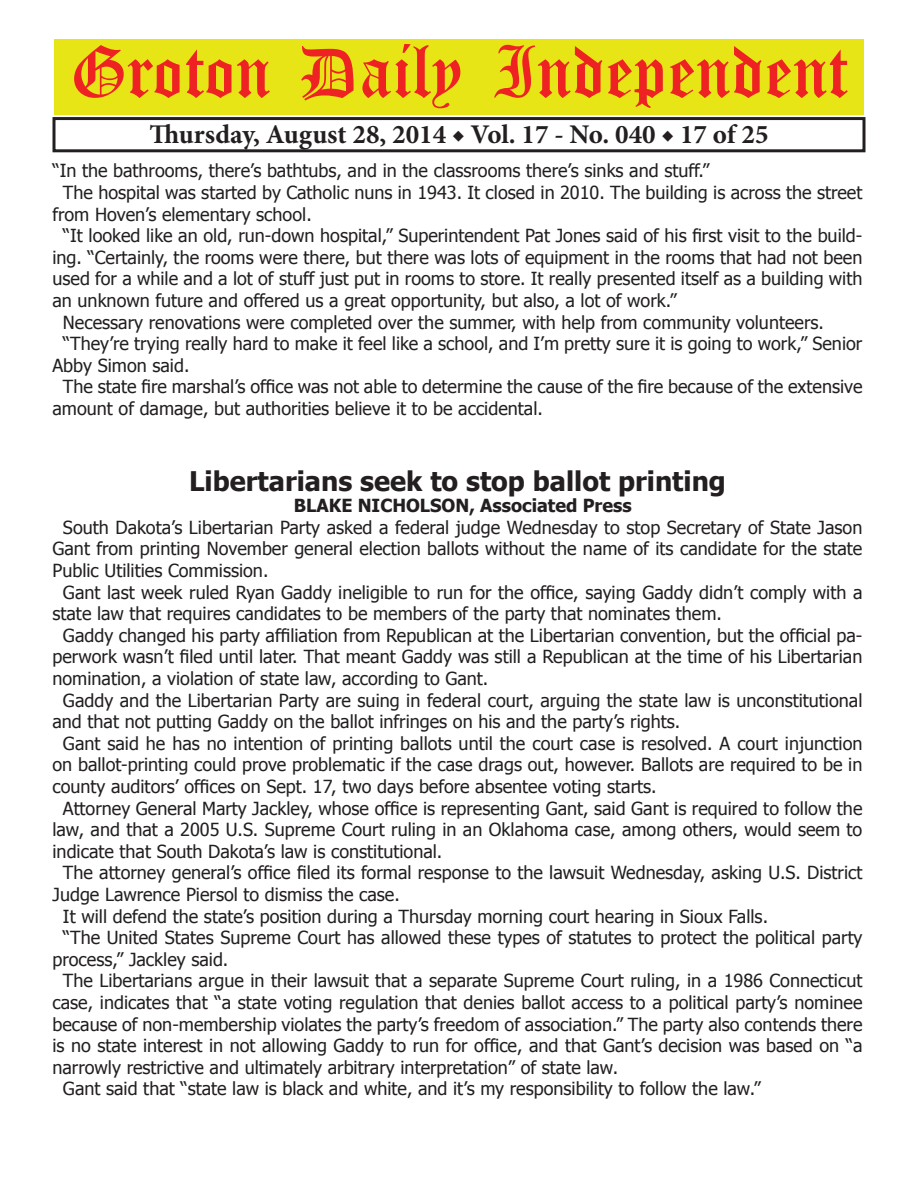
<style>
.page{position:relative;width:918px;height:1188px;background:#fff}
.page>*{position:absolute;margin:0;border:0;box-sizing:border-box;transform-origin:0 0}
.t1{font:54px "Old English Five";color:#ee2123}
.t2{font:700 27px "Minion Pro";color:#231f20}
.t3{font:700 27px "Tahoma";color:#231f20}
.t4{font:18px "Tahoma";color:#231f20}
.t5{font:700 18px "Tahoma";color:#231f20}
</style>
<div class="page">
<div style="left:52px;top:117px;width:814px;height:35px;border:3px solid #231f20"></div>
<div style="left:54px;top:40px;width:810px;height:75px;background:#e7e515"></div>
<h1 class="t1" style="left:70px;top:47px;width:779px">Groton Daily Independent</h1>
<h2 class="t2" style="left:149px;top:116px;width:621px">Thursday, August 28, 2014 ◆ Vol. 17 - No. 040 ◆ 17 of 25</h2>
<p class="t4" style="left:52px;top:159px;width:658px">“In the bathrooms, there’s bathtubs, and in the classrooms there’s sinks and stuff.”</p>
<p class="t4" style="left:63px;top:180px;width:801px">The hospital was started by Catholic nuns in 1943. It closed in 2010. The building is across the street</p>
<p class="t4" style="left:52px;top:202px;width:261px">from Hoven’s elementary school.</p>
<p class="t4" style="left:63px;top:224px;width:801px">“It looked like an old, run-down hospital,” Superintendent Pat Jones said of his first visit to the build-</p>
<p class="t4" style="left:52px;top:245px;width:811px">ing. “Certainly, the rooms were there, but there was lots of equipment in the rooms that had not been</p>
<p class="t4" style="left:52px;top:267px;width:811px">used for a while and a lot of stuff just put in rooms to store. It really presented itself as a building with</p>
<p class="t4" style="left:52px;top:288px;width:626px">an unknown future and offered us a great opportunity, but also, a lot of work.”</p>
<p class="t4" style="left:63px;top:310px;width:763px">Necessary renovations were completed over the summer, with help from community volunteers.</p>
<p class="t4" style="left:63px;top:332px;width:801px">“They’re trying really hard to make it feel like a school, and I’m pretty sure it is going to work,” Senior</p>
<p class="t4" style="left:52px;top:353px;width:138px">Abby Simon said.</p>
<p class="t4" style="left:63px;top:375px;width:801px">The state fire marshal’s office was not able to determine the cause of the fire because of the extensive</p>
<p class="t4" style="left:52px;top:396px;width:492px">amount of damage, but authorities believe it to be accidental.</p>
<h2 class="t3" style="left:189px;top:462px;width:538px">Libertarians seek to stop ballot printing</h2>
<p class="t5" style="left:294px;top:493px;width:339px">BLAKE NICHOLSON, Associated Press</p>
<p class="t4" style="left:63px;top:515px;width:801px">South Dakota’s Libertarian Party asked a federal judge Wednesday to stop Secretary of State Jason</p>
<p class="t4" style="left:53px;top:537px;width:811px">Gant from printing November general election ballots without the name of its candidate for the state</p>
<p class="t4" style="left:53px;top:558px;width:217px">Public Utilities Commission.</p>
<p class="t4" style="left:63px;top:580px;width:801px">Gant last week ruled Ryan Gaddy ineligible to run for the office, saying Gaddy didn’t comply with a</p>
<p class="t4" style="left:53px;top:602px;width:671px">state law that requires candidates to be members of the party that nominates them.</p>
<p class="t4" style="left:63px;top:623px;width:801px">Gaddy changed his party affiliation from Republican at the Libertarian convention, but the official pa-</p>
<p class="t4" style="left:53px;top:645px;width:811px">perwork wasn’t filed until later. That meant Gaddy was still a Republican at the time of his Libertarian</p>
<p class="t4" style="left:53px;top:666px;width:437px">nomination, a violation of state law, according to Gant.</p>
<p class="t4" style="left:63px;top:688px;width:801px">Gaddy and the Libertarian Party are suing in federal court, arguing the state law is unconstitutional</p>
<p class="t4" style="left:53px;top:710px;width:629px">and that not putting Gaddy on the ballot infringes on his and the party’s rights.</p>
<p class="t4" style="left:63px;top:731px;width:801px">Gant said he has no intention of printing ballots until the court case is resolved. A court injunction</p>
<p class="t4" style="left:53px;top:753px;width:811px">on ballot-printing could prove problematic if the case drags out, however. Ballots are required to be in</p>
<p class="t4" style="left:53px;top:774px;width:606px">county auditors’ offices on Sept. 17, two days before absentee voting starts.</p>
<p class="t4" style="left:63px;top:796px;width:801px">Attorney General Marty Jackley, whose office is representing Gant, said Gant is required to follow the</p>
<p class="t4" style="left:53px;top:818px;width:811px">law, and that a 2005 U.S. Supreme Court ruling in an Oklahoma case, among others, would seem to</p>
<p class="t4" style="left:53px;top:839px;width:391px">indicate that South Dakota’s law is constitutional.</p>
<p class="t4" style="left:63px;top:861px;width:801px">The attorney general’s office filed its formal response to the lawsuit Wednesday, asking U.S. District</p>
<p class="t4" style="left:53px;top:882px;width:349px">Judge Lawrence Piersol to dismiss the case.</p>
<p class="t4" style="left:63px;top:904px;width:707px">It will defend the state’s position during a Thursday morning court hearing in Sioux Falls.</p>
<p class="t4" style="left:63px;top:926px;width:801px">“The United States Supreme Court has allowed these types of statutes to protect the political party</p>
<p class="t4" style="left:53px;top:947px;width:177px">process,” Jackley said.</p>
<p class="t4" style="left:63px;top:969px;width:801px">The Libertarians argue in their lawsuit that a separate Supreme Court ruling, in a 1986 Connecticut</p>
<p class="t4" style="left:53px;top:990px;width:811px">case, indicates that “a state voting regulation that denies ballot access to a political party’s nominee</p>
<p class="t4" style="left:53px;top:1012px;width:811px">because of non-membership violates the party’s freedom of association.” The party also contends there</p>
<p class="t4" style="left:53px;top:1034px;width:811px">is no state interest in not allowing Gaddy to run for office, and that Gant’s decision was based on “a</p>
<p class="t4" style="left:53px;top:1055px;width:567px">narrowly restrictive and ultimately arbitrary interpretation” of state law.</p>
<p class="t4" style="left:63px;top:1077px;width:699px">Gant said that “state law is black and white, and it’s my responsibility to follow the law.”</p>
</div>
